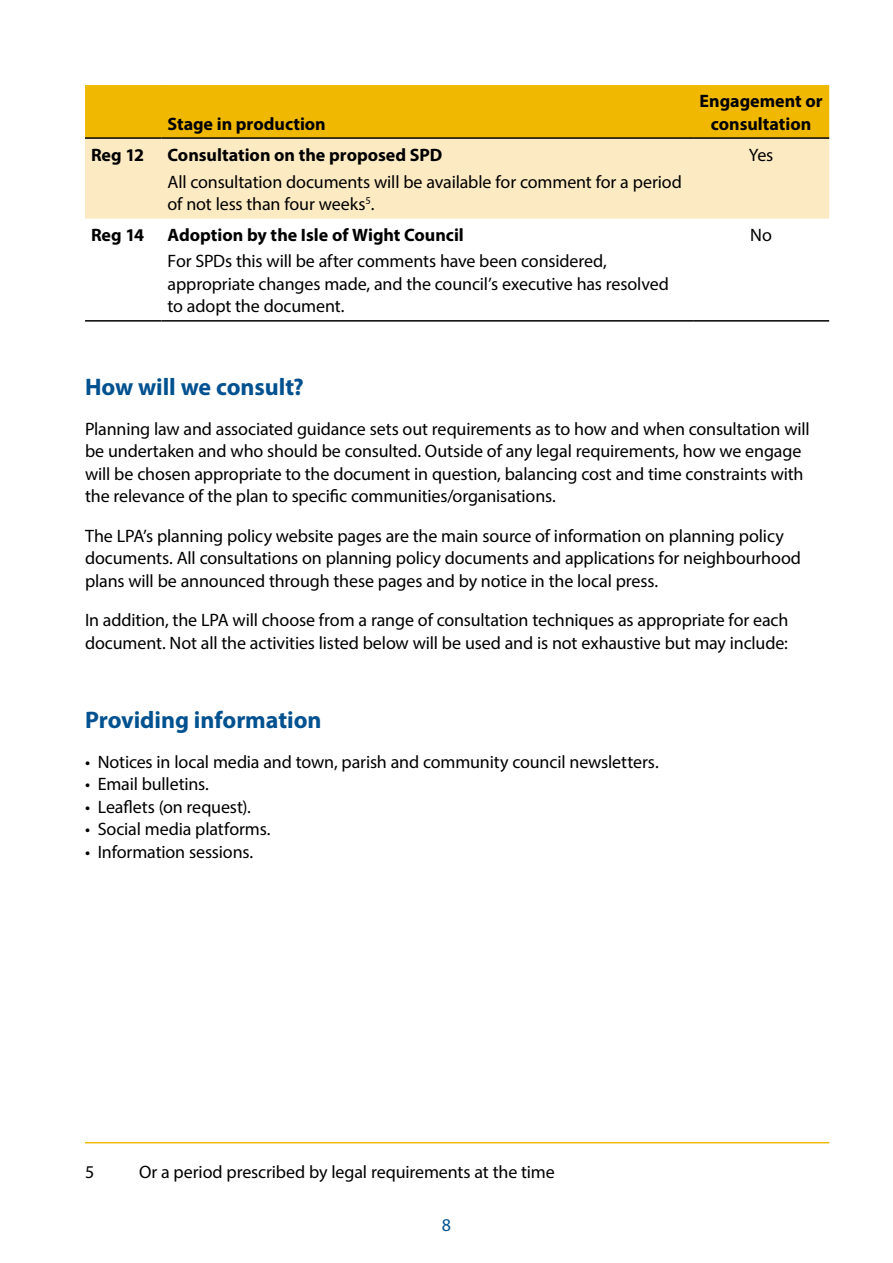
<style>
.page{position:relative;width:893px;height:1263px;background:#fff}
.page>*{position:absolute;margin:0;border:0;box-sizing:border-box;transform-origin:0 0}
.Subheading{font:700 24px "Myriad Pro";letter-spacing:-.005em;color:#005190}
.Table_text{font:18px/22.5px "Myriad Pro";letter-spacing:-.01em;color:#000}
.Table_text-2{font:700 18px/22.5px "Myriad Pro";color:#000;text-align:center}
.t1{font:18px "Myriad Pro";color:#005190}
</style>
<div class="page">
<div style="left:85px;top:85px;width:744px;height:52px;background:#f0b800"></div>
<div style="left:85px;top:139px;width:744px;height:80px;background:#fceac3"></div>
<hr style="left:85px;top:137px;width:77px;height:2px;background:#000">
<hr style="left:162px;top:137px;width:531px;height:2px;background:#000">
<hr style="left:693px;top:137px;width:136px;height:2px;background:#000">
<hr style="left:85px;top:320px;width:77px;height:2px;background:#000">
<hr style="left:162px;top:320px;width:531px;height:2px;background:#000">
<hr style="left:693px;top:320px;width:136px;height:2px;background:#000">
<hr style="left:85px;top:1142px;width:744px;height:1px;background:#f0b800">
<p class="Table_text-2" style="left:168px;top:112px;width:160px">Stage in production</p>
<p class="Table_text-2" style="left:91px;top:143px;width:55px">Reg 12</p>
<p class="Table_text-2" style="left:168px;top:143px;width:276px">Consultation on the proposed SPD</p>
<p class="Table_text" style="left:168px;top:170px;width:516px">All consultation documents will be available for comment for a period of not less than four weeks<sup>5</sup>.</p>
<p class="Table_text-2" style="left:91px;top:223px;width:55px">Reg 14</p>
<p class="Table_text-2" style="left:168px;top:223px;width:298px">Adoption by the Isle of Wight Council</p>
<p class="Table_text" style="left:168px;top:250px;width:503px">For SPDs this will be after comments have been considered, appropriate changes made, and the council’s executive has resolved to adopt the document.</p>
<p class="Table_text-2" style="left:700px;top:89px;width:125px">Engagement or consultation</p>
<p class="Table_text" style="left:749px;top:143px;width:26px">Yes</p>
<p class="Table_text" style="left:750px;top:223px;width:23px">No</p>
<h3 class="Subheading" style="left:85px;top:371px;width:220px">How will we consult?</h3>
<p class="Table_text" style="left:85px;top:417px;width:726px">Planning law and associated guidance sets out requirements as to how and when consultation will be undertaken and who should be consulted. Outside of any legal requirements, how we engage will be chosen appropriate to the document in question, balancing cost and time constraints with the relevance of the plan to specific communities/organisations.</p>
<p class="Table_text" style="left:85px;top:524px;width:717px">The LPA’s planning policy website pages are the main source of information on planning policy documents. All consultations on planning policy documents and applications for neighbourhood plans will be announced through these pages and by notice in the local press.</p>
<p class="Table_text" style="left:85px;top:609px;width:705px">In addition, the LPA will choose from a range of consultation techniques as appropriate for each document. Not all the activities listed below will be used and is not exhaustive but may include:</p>
<h3 class="Subheading" style="left:85px;top:704px;width:238px">Providing information</h3>
<p class="Table_text" style="left:85px;top:750px;width:575px">• Notices in local media and town, parish and community council newsletters.</p>
<p class="Table_text" style="left:85px;top:773px;width:125px">• Email bulletins.</p>
<p class="Table_text" style="left:85px;top:795px;width:167px">• Leaflets (on request).</p>
<p class="Table_text" style="left:85px;top:818px;width:187px">• Social media platforms.</p>
<p class="Table_text" style="left:85px;top:840px;width:170px">• Information sessions.</p>
<p class="Table_text" style="left:85px;top:1160px;width:11px">5</p>
<p class="Table_text" style="left:139px;top:1160px;width:417px">Or a period prescribed by legal requirements at the time</p>
<p class="t1" style="left:442px;top:1214px;width:11px">8</p>
</div>
